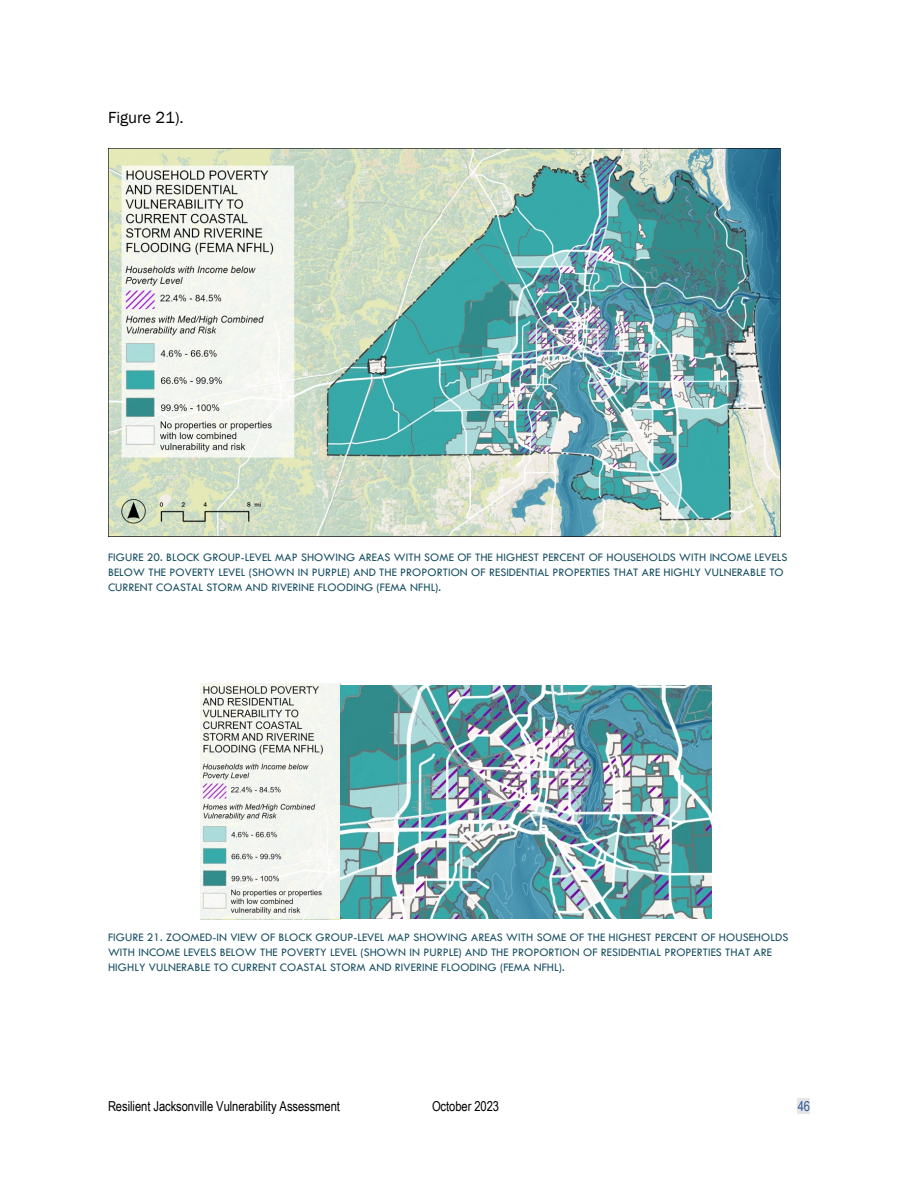
<style>
.page{position:relative;width:918px;height:1188px;background:#fff}
.page>*{position:absolute;margin:0;border:0;box-sizing:border-box;transform-origin:0 0}
.t1{font:16.5px "Franklin Gothic";color:#000}
.t2{font:13.65px "Arial Narrow";letter-spacing:-.005em;color:#000}
.t3{font:13.65px "Arial Narrow";color:#2b579a}
.t4{font:11.85px/15px "Tw Cen";letter-spacing:.005em;color:#154d60}
</style>
<div class="page">
<div style="left:798px;top:1098px;width:12px;height:16px;background:#e6e6e6"></div>
<img style="left:108px;top:148px;width:673px;height:388px">
<img style="left:201px;top:684px;width:510px;height:235px">
<h1 class="t1" style="left:108px;top:108px;width:77px">Figure 21).</h1>
<p class="t4" style="left:108px;top:550px;width:681px">FIGURE 20. BLOCK GROUP-LEVEL MAP SHOWING AREAS WITH SOME OF THE HIGHEST PERCENT OF HOUSEHOLDS WITH INCOME LEVELS<br>BELOW THE POVERTY LEVEL (SHOWN IN PURPLE) AND THE PROPORTION OF RESIDENTIAL PROPERTIES THAT ARE HIGHLY VULNERABLE TO<br>CURRENT COASTAL STORM AND RIVERINE FLOODING (FEMA NFHL).</p>
<p class="t4" style="left:108px;top:929px;width:682px">FIGURE 21. ZOOMED-IN VIEW OF BLOCK GROUP-LEVEL MAP SHOWING AREAS WITH SOME OF THE HIGHEST PERCENT OF HOUSEHOLDS<br>WITH INCOME LEVELS BELOW THE POVERTY LEVEL (SHOWN IN PURPLE) AND THE PROPORTION OF RESIDENTIAL PROPERTIES THAT ARE<br>HIGHLY VULNERABLE TO CURRENT COASTAL STORM AND RIVERINE FLOODING (FEMA NFHL).</p>
<p class="t2" style="left:108px;top:1098px;width:233px">Resilient Jacksonville Vulnerability Assessment</p>
<p class="t2" style="left:432px;top:1098px;width:69px">October 2023</p>
<p class="t3" style="left:798px;top:1098px;width:14px">46</p>
</div>
